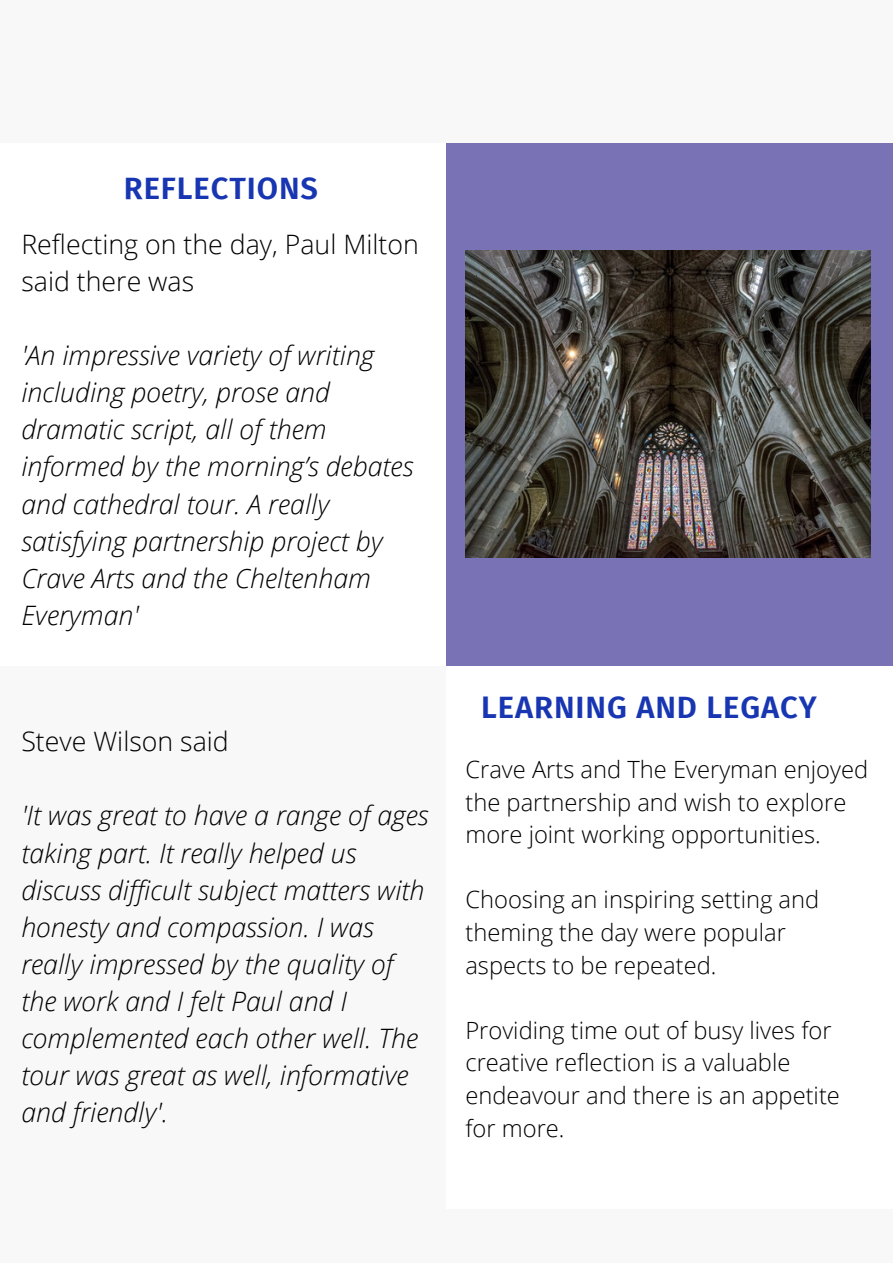
<style>
.page{position:relative;width:893px;height:1264px;background:#fff}
.page>*{position:absolute;margin:0;border:0;box-sizing:border-box;transform-origin:0 0}
.t1{font:600 30.9px "Fira Sans";letter-spacing:.03em;color:#1836b2}
.t2{font:italic 300 26.7px/37px "Open Sans";color:#000}
.t3{font:300 26.7px/37px "Open Sans";color:#000}
.t4{font:300 23.7px/32.5px "Open Sans";color:#000}
</style>
<div class="page">
<div style="left:0;top:0;width:892px;height:1262px;background:#f8f8f8"></div>
<div style="left:446px;top:665px;width:446px;height:543px;background:#fff"></div>
<div style="left:0;top:143px;width:446px;height:523px;background:#fff"></div>
<div style="left:446px;top:143px;width:446px;height:522px;background:#7973b5"></div>
<img style="left:465px;top:251px;width:405px;height:306px">
<p class="t1" style="left:124px;top:170px;width:196px">REFLECTIONS</p>
<p class="t3" style="left:21px;top:225px;width:399px">Reflecting on the day, Paul Milton said there was</p>
<p class="t2" style="left:21px;top:336px;width:393px">'An impressive variety of writing including poetry, prose and dramatic script, all of them informed by the morning’s debates and cathedral tour. A really satisfying partnership project by<br>Crave Arts and the Cheltenham<br>Everyman'</p>
<p class="t3" style="left:21px;top:722px;width:209px">Steve Wilson said</p>
<p class="t2" style="left:21px;top:796px;width:408px">'It was great to have a range of ages taking part. It really helped us discuss difficult subject matters with honesty and compassion. I was really impressed by the quality of the work and I felt Paul and I complemented each other well. The tour was great as well, informative and friendly'.</p>
<p class="t1" style="left:481px;top:688px;width:337px">LEARNING AND LEGACY</p>
<p class="t4" style="left:465px;top:752px;width:404px">Crave Arts and The Everyman enjoyed the partnership and wish to explore more joint working opportunities.</p>
<p class="t4" style="left:465px;top:882px;width:355px">Choosing an inspiring setting and theming the day were popular aspects to be repeated.</p>
<p class="t4" style="left:465px;top:1013px;width:376px">Providing time out of busy lives for creative reflection is a valuable endeavour and there is an appetite for more.</p>
</div>
